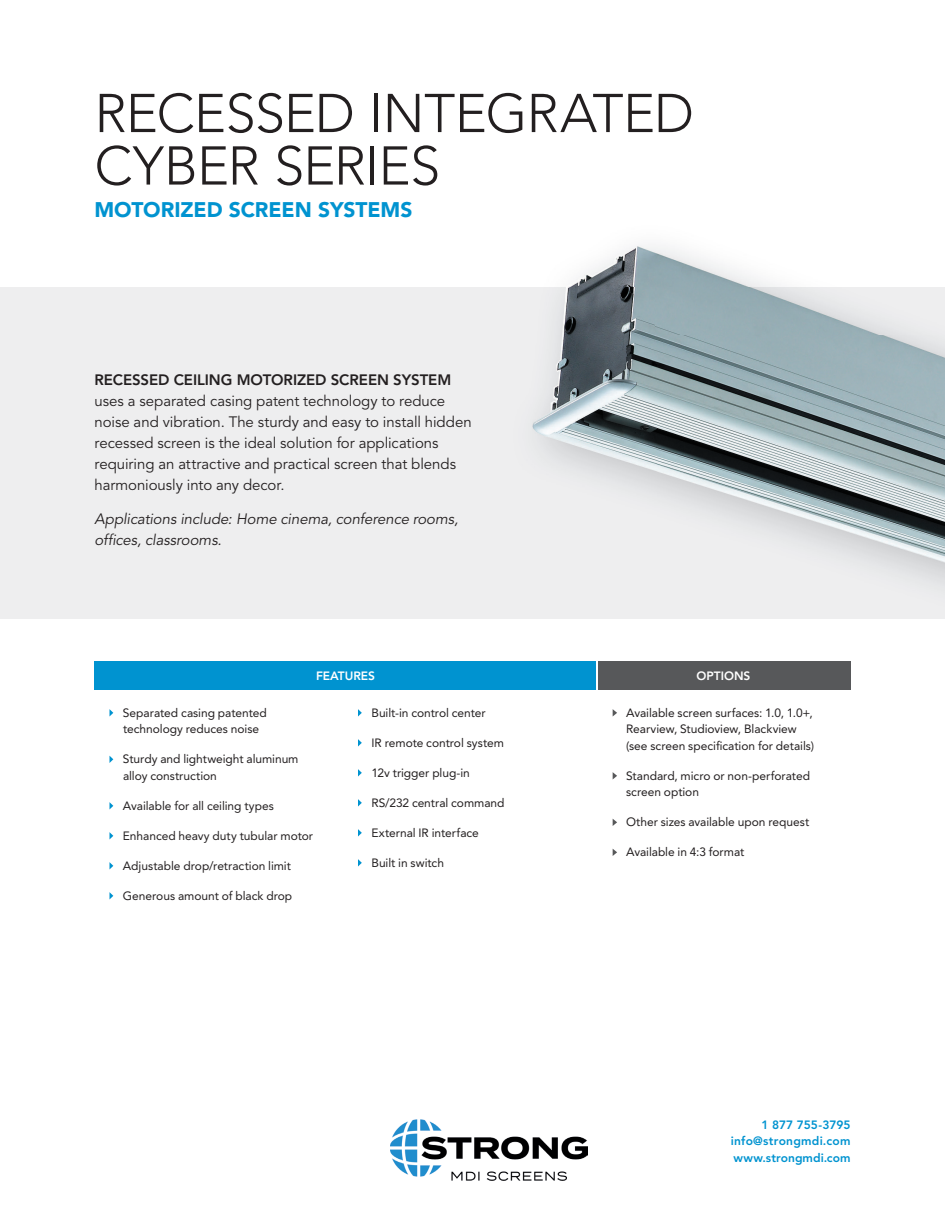
<style>
.page{position:relative;width:945px;height:1215px;background:#fff}
.page>*{position:absolute;margin:0;border:0;box-sizing:border-box;transform-origin:0 0}
.t1{font:300 54px/52.5px "Avenir LT Std";letter-spacing:-.015em;color:#231f20}
.t2{font:900 21px "Avenir LT Std";letter-spacing:-.005em;color:#0093d0}
.t3{font:15px/21px "Avenir LT Std";letter-spacing:-.005em;color:#231f20}
.t4{font:italic 15px/21px "Avenir LT Std";letter-spacing:-.005em;color:#231f20}
.t5{font:800 15px "Avenir LT Std";letter-spacing:-.005em;color:#231f20}
.t6{font:12px/16.5px "Avenir LT Std";letter-spacing:-.005em;color:#231f20}
.t7{font:800 12px/16.5px "Avenir LT Std";letter-spacing:.01em;color:#0093d0;text-align:justify}
.t8{font:800 12px "Avenir LT Std";color:#fff}
</style>
<div class="page">
<div style="left:0;top:287px;width:945px;height:331px;background:#eeeeef"></div>
<svg style="left:109px;top:709px;width:4px;height:8px"></svg>
<svg style="left:109px;top:756px;width:4px;height:7px"></svg>
<svg style="left:109px;top:802px;width:4px;height:8px"></svg>
<svg style="left:109px;top:832px;width:4px;height:8px"></svg>
<svg style="left:109px;top:862px;width:4px;height:8px"></svg>
<svg style="left:109px;top:892px;width:4px;height:8px"></svg>
<svg style="left:358px;top:709px;width:4px;height:8px"></svg>
<svg style="left:358px;top:739px;width:4px;height:8px"></svg>
<svg style="left:358px;top:769px;width:4px;height:8px"></svg>
<svg style="left:358px;top:799px;width:4px;height:8px"></svg>
<svg style="left:358px;top:829px;width:4px;height:8px"></svg>
<svg style="left:358px;top:859px;width:4px;height:8px"></svg>
<img style="left:511px;top:245px;width:434px;height:445px">
<svg style="left:613px;top:709px;width:4px;height:7px"></svg>
<svg style="left:613px;top:772px;width:4px;height:7px"></svg>
<svg style="left:613px;top:819px;width:4px;height:7px"></svg>
<svg style="left:613px;top:849px;width:4px;height:7px"></svg>
<div style="left:94px;top:661px;width:502px;height:29px;background:#0093d0"></div>
<div style="left:598px;top:661px;width:252px;height:29px;background:#57585a"></div>
<img style="left:391px;top:1119px;width:196px;height:62px">
<h1 class="t1" style="left:94px;top:87px;width:601px">RECESSED INTEGRATED<br>CYBER SERIES</h1>
<h2 class="t2" style="left:94px;top:197px;width:319px">MOTORIZED SCREEN SYSTEMS</h2>
<p class="t5" style="left:94px;top:371px;width:358px">RECESSED CEILING MOTORIZED SCREEN SYSTEM</p>
<p class="t3" style="left:94px;top:390px;width:379px">uses a separated casing patent technology to reduce noise and vibration. The sturdy and easy to install hidden recessed screen is the ideal solution for applications requiring an attractive and practical screen that blends harmoniously into any decor.</p>
<p class="t4" style="left:94px;top:509px;width:365px">Applications include: Home cinema, conference rooms, offices, classrooms.</p>
<p class="t8" style="left:316px;top:669px;width:61px">FEATURES</p>
<p class="t8" style="left:697px;top:669px;width:55px">OPTIONS</p>
<p class="t6" style="left:123px;top:704px;width:145px">Separated casing patented technology reduces noise</p>
<p class="t6" style="left:123px;top:751px;width:177px">Sturdy and lightweight aluminum alloy construction</p>
<p class="t6" style="left:123px;top:797px;width:152px">Available for all ceiling types</p>
<p class="t6" style="left:123px;top:827px;width:192px">Enhanced heavy duty tubular motor</p>
<p class="t6" style="left:123px;top:857px;width:170px">Adjustable drop/retraction limit</p>
<p class="t6" style="left:123px;top:887px;width:171px">Generous amount of black drop</p>
<p class="t6" style="left:371px;top:704px;width:116px">Built-in control center</p>
<p class="t6" style="left:371px;top:734px;width:134px">IR remote control system</p>
<p class="t6" style="left:371px;top:764px;width:100px">12v trigger plug-in</p>
<p class="t6" style="left:371px;top:794px;width:135px">RS/232 central command</p>
<p class="t6" style="left:371px;top:824px;width:109px">External IR interface</p>
<p class="t6" style="left:371px;top:854px;width:74px">Built in switch</p>
<p class="t6" style="left:626px;top:704px;width:189px">Available screen surfaces: 1.0, 1.0+,<br>Rearview, Studioview, Blackview (see screen specification for details)</p>
<p class="t6" style="left:626px;top:767px;width:185px">Standard, micro or non-perforated screen option</p>
<p class="t6" style="left:626px;top:814px;width:185px">Other sizes available upon request</p>
<p class="t6" style="left:626px;top:844px;width:120px">Available in 4:3 format</p>
<p class="t7" style="left:731px;top:1116px;width:121px;text-indent:31px">1 877 755-3795 info@strongmdi.com www.strongmdi.com</p>
</div>
